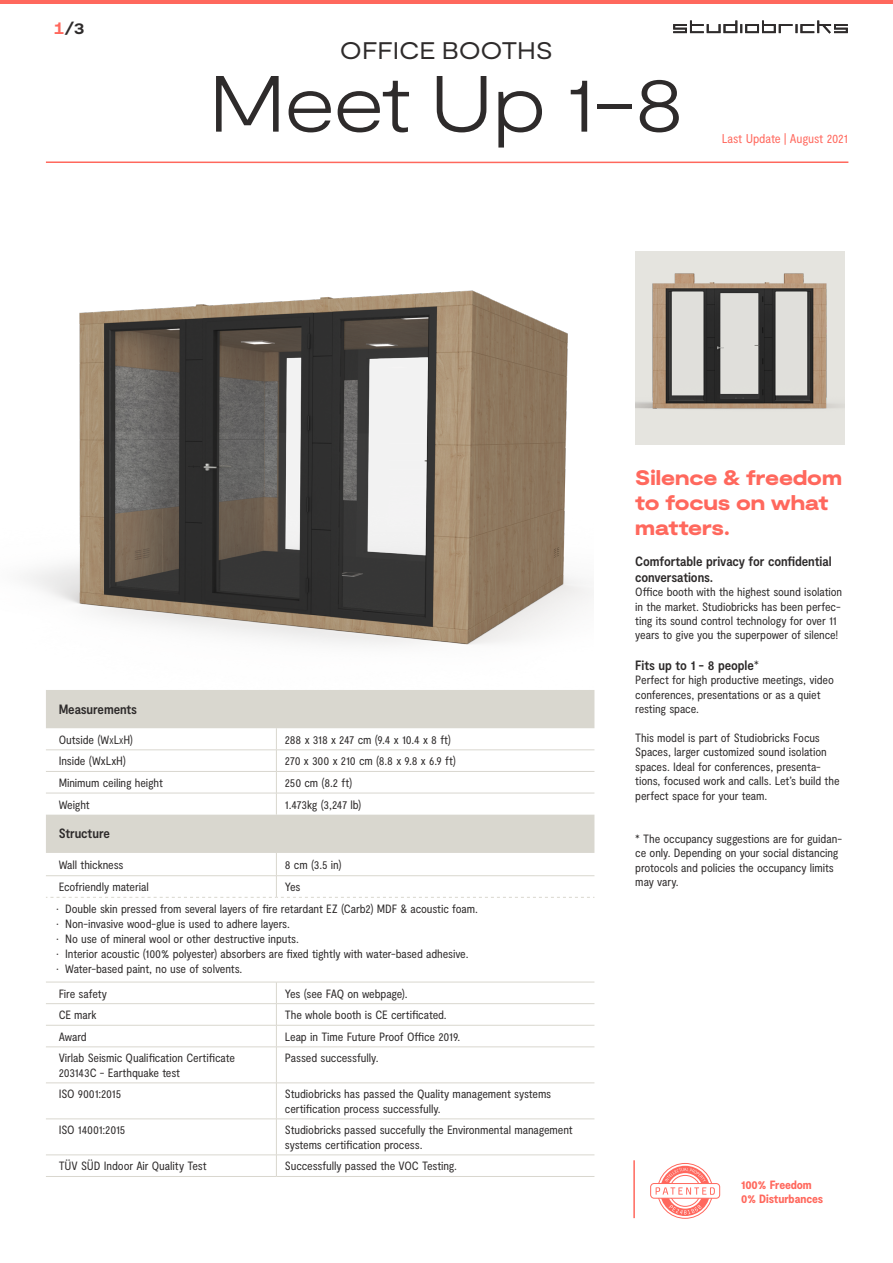
<style>
.page{position:relative;width:893px;height:1263px;background:#fff}
.page>*{position:absolute;margin:0;border:0;box-sizing:border-box;transform-origin:0 0}
.t1{font:300 expanded 79.5px "Moderat";letter-spacing:-.03em;color:#2e2b2b}
.t2{font:expanded 24px "Moderat";letter-spacing:-.005em;color:#2e2b2b}
.t3{font:900 expanded 21px/25.2px "Moderat";letter-spacing:-.005em;color:#ff685d}
.t4{font:700 expanded 16.5px "Moderat";color:#2e2b2b}
.t5{font:700 condensed 13.5px/16.2px "Moderat";letter-spacing:-.01em;color:#2e2b2b}
.t6{font:condensed 12.75px "Moderat";letter-spacing:-.01em;color:#ff685d}
.t7{font:condensed 12px/14.4px "Moderat";letter-spacing:-.01em;color:#2e2b2b}
.t8{font:900 condensed 12px/14.4px "Moderat";letter-spacing:-.01em;color:#ff685d}
.s1{color:#ff685d}
.s2{font-style:inherit}
.s3{font-size:8.4px}
.s4{font-weight:300}
</style>
<div class="page">
<hr style="left:0;top:0;width:893px;height:4px;background:#ff685d">
<svg style="left:673px;top:21px;width:175px;height:13px"></svg>
<svg style="left:46px;top:690px;width:548px;height:163px"></svg>
<hr style="left:46px;top:749px;width:230px;height:1px;background:#d9d7cf">
<hr style="left:276px;top:749px;width:318px;height:1px;background:#d9d7cf">
<hr style="left:46px;top:771px;width:230px;height:1px;background:#d9d7cf">
<hr style="left:276px;top:771px;width:318px;height:1px;background:#d9d7cf">
<hr style="left:46px;top:793px;width:230px;height:1px;background:#d9d7cf">
<hr style="left:276px;top:793px;width:318px;height:1px;background:#d9d7cf">
<svg style="left:276px;top:728px;width:1px;height:87px"></svg>
<hr style="left:46px;top:982px;width:230px;height:1px;background:#d9d7cf">
<hr style="left:276px;top:982px;width:318px;height:1px;background:#d9d7cf">
<hr style="left:46px;top:1003px;width:230px;height:1px;background:#d9d7cf">
<hr style="left:276px;top:1003px;width:318px;height:1px;background:#d9d7cf">
<svg style="left:46px;top:853px;width:548px;height:45px"></svg>
<hr style="left:46px;top:1025px;width:230px;height:1px;background:#d9d7cf">
<hr style="left:276px;top:1025px;width:318px;height:1px;background:#d9d7cf">
<svg style="left:276px;top:983px;width:1px;height:63px"></svg>
<hr style="left:46px;top:1046px;width:230px;height:1px;background:#d9d7cf">
<hr style="left:276px;top:1046px;width:318px;height:1px;background:#d9d7cf">
<hr style="left:276px;top:1047px;width:1px;height:36px;background:#d9d7cf">
<hr style="left:46px;top:1082px;width:230px;height:1px;background:#d9d7cf">
<hr style="left:276px;top:1082px;width:318px;height:1px;background:#d9d7cf">
<hr style="left:276px;top:1083px;width:1px;height:36px;background:#d9d7cf">
<hr style="left:46px;top:1118px;width:230px;height:1px;background:#d9d7cf">
<hr style="left:276px;top:1118px;width:318px;height:1px;background:#d9d7cf">
<hr style="left:276px;top:1119px;width:1px;height:36px;background:#d9d7cf">
<hr style="left:46px;top:1154px;width:230px;height:1px;background:#d9d7cf">
<hr style="left:276px;top:1154px;width:318px;height:1px;background:#d9d7cf">
<svg style="left:276px;top:1155px;width:1px;height:21px"></svg>
<hr style="left:46px;top:1176px;width:230px;height:1px;background:#d9d7cf">
<hr style="left:276px;top:1176px;width:318px;height:1px;background:#d9d7cf">
<div style="left:635px;top:252px;width:209px;height:193px;background:#e5e4df"></div>
<hr style="left:633px;top:1160px;width:2px;height:58px;background:#ff685d">
<div style="left:650px;top:1183px;width:70px;height:16px;border:1px solid #ff685d;border-radius:3px"></div>
<svg style="left:656px;top:1163px;width:59px;height:56px"></svg>
<svg style="left:45px;top:161px;width:804px;height:3px"></svg>
<img style="left:24px;top:290px;width:570px;height:355px">
<img style="left:635px;top:273px;width:207px;height:136px">
<h3 class="t4" style="left:54px;top:18px;width:32px"><span class="s1">1</span>/3</h3>
<h2 class="t2" style="left:340px;top:37px;width:215px">OFFICE BOOTHS</h2>
<h1 class="t1" style="left:208px;top:58px;width:478px">Meet Up 1-8</h1>
<p class="t6" style="left:722px;top:131px;width:128px">Last Update | August 2021</p>
<p class="t5" style="left:59px;top:701px;width:80px">Measurements</p>
<p class="t7" style="left:59px;top:733px;width:76px">Outside (<span class="s2">W</span><span class="s3">x</span><span class="s2">L</span><span class="s3">x</span><span class="s2">H</span>)</p>
<p class="t7" style="left:285px;top:733px;width:168px">288 x 318 x 247 cm (9.4 x 10.4 x 8 ft)</p>
<p class="t7" style="left:59px;top:754px;width:69px">Inside (WxLxH)</p>
<p class="t7" style="left:285px;top:754px;width:173px">270 x 300 x 210 cm (8.8 x 9.8 x 6.9 ft)</p>
<p class="t7" style="left:59px;top:776px;width:106px">Minimum ceiling height</p>
<p class="t7" style="left:285px;top:776px;width:69px">250 cm (8.2 ft)</p>
<p class="t7" style="left:59px;top:797px;width:33px">Weight</p>
<p class="t7" style="left:285px;top:797px;width:78px">1.473kg (3,247 lb)</p>
<p class="t5" style="left:59px;top:826px;width:53px">Structure</p>
<p class="t7" style="left:59px;top:857px;width:66px">Wall thickness</p>
<p class="t7" style="left:285px;top:857px;width:58px">8 cm (3.5 in)</p>
<p class="t7" style="left:59px;top:880px;width:92px">Ecofriendly material</p>
<p class="t7" style="left:285px;top:880px;width:17px">Yes</p>
<p class="t7" style="left:57px;top:902px;width:423px">• Double skin pressed from several layers of fire retardant EZ (Carb2) MDF &amp; acoustic foam.</p>
<p class="t7" style="left:57px;top:917px;width:235px">• Non-invasive wood-glue is used to adhere layers.</p>
<p class="t7" style="left:57px;top:932px;width:244px">• No use of mineral wool or other destructive inputs.</p>
<p class="t7" style="left:57px;top:947px;width:413px">• Interior acoustic (100% polyester) absorbers are fixed tightly with water-based adhesive.</p>
<p class="t7" style="left:57px;top:957px;width:187px;line-height:24.8px">• Water-based paint, no use of solvents.<br>Fire safety</p>
<p class="t7" style="left:285px;top:986px;width:124px">Yes (see FAQ on webpage).</p>
<p class="t7" style="left:59px;top:1008px;width:39px">CE mark</p>
<p class="t7" style="left:285px;top:1008px;width:163px">The whole booth is CE certificated.</p>
<p class="t7" style="left:59px;top:1030px;width:30px">Award</p>
<p class="t7" style="left:285px;top:1030px;width:177px">Leap in Time Future Proof Office 2019.</p>
<p class="t7" style="left:59px;top:1051px;width:178px">Virlab Seismic Qualification Certificate<br>203143C - Earthquake test</p>
<p class="t7" style="left:285px;top:1051px;width:95px">Passed successfully.</p>
<p class="t7" style="left:59px;top:1087px;width:64px">ISO 9001:2015</p>
<p class="t7" style="left:285px;top:1087px;width:268px">Studiobricks has passed the Quality management systems certification process successfully.</p>
<p class="t7" style="left:59px;top:1123px;width:68px">ISO 14001:2015</p>
<p class="t7" style="left:285px;top:1123px;width:289px">Studiobricks passed succefully the Environmental management systems certification process.</p>
<p class="t7" style="left:59px;top:1159px;width:149px">TÜV SÜD Indoor Air Quality Test</p>
<p class="t7" style="left:285px;top:1159px;width:174px">Successfully passed the VOC Testing.</p>
<h3 class="t3" style="left:635px;top:466px;width:208px">Silence &amp; freedom to focus on what matters.</h3>
<p class="t5" style="left:635px;top:553px;width:198px">Comfortable privacy for confidential conversations.</p>
<p class="t7" style="left:635px;top:585px;width:208px">Office booth with the highest sound isolation in the market. Studiobricks has been perfec&shy;ting its sound control technology for over 11 years to give you the superpower of silence!</p>
<p class="t5" style="left:635px;top:658px;width:125px">Fits up to 1 - 8 people<span class="s4">*</span></p>
<p class="t7" style="left:635px;top:673px;width:200px">Perfect for high productive meetings, video conferences, presentations or as a quiet resting space.</p>
<p class="t7" style="left:635px;top:731px;width:206px">This model is part of Studiobricks Focus Spaces, larger customized sound isolation spaces. Ideal for conferences, presenta&shy;tions, focused work and calls. Let’s build the perfect space for your team.</p>
<p class="t7" style="left:635px;top:832px;width:208px">* The occupancy suggestions are for guidan&shy;ce only. Depending on your social distancing protocols and policies the occupancy limits may vary.</p>
<p class="t8" style="left:741px;top:1178px;width:84px">100% Freedom<br>0% Disturbances</p>
</div>
